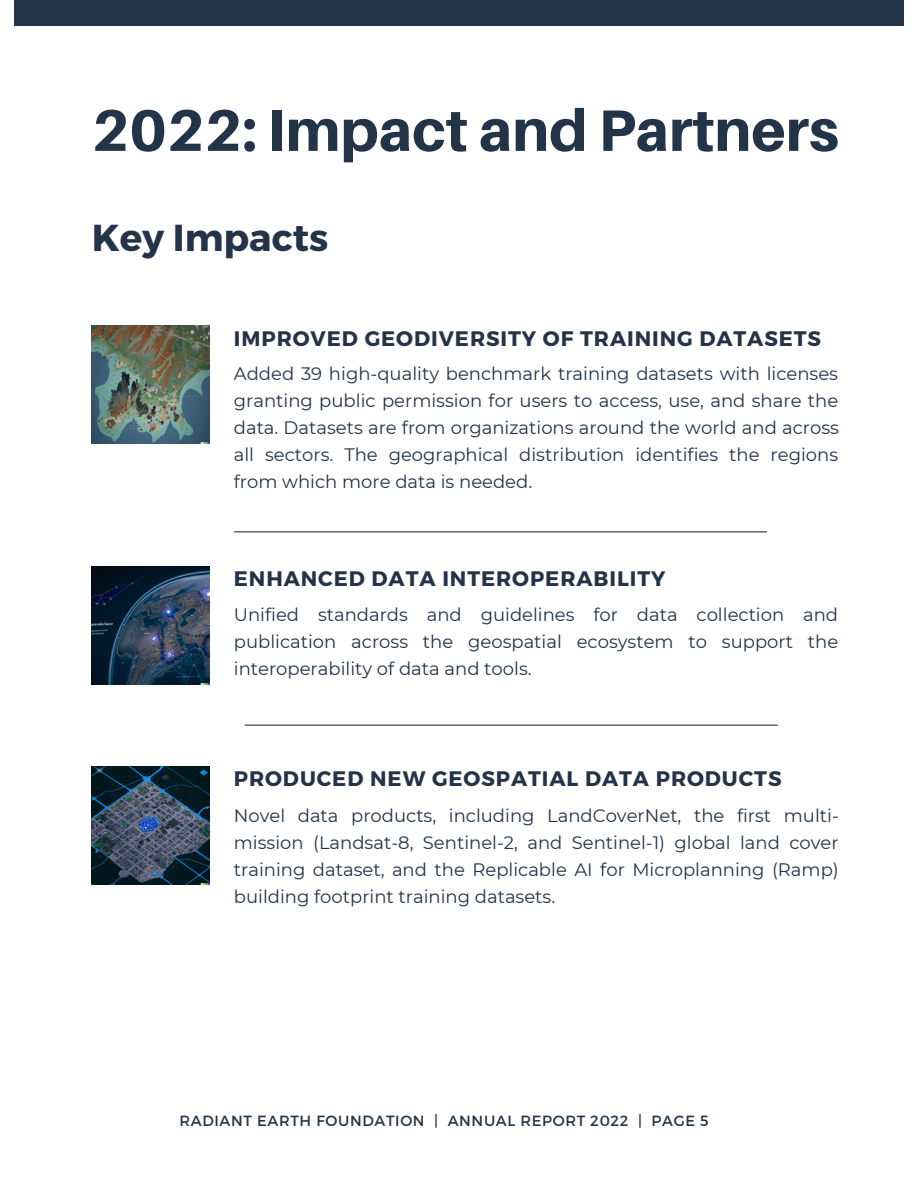
<style>
.page{position:relative;width:918px;height:1188px;background:#fff}
.page>*{position:absolute;margin:0;border:0;box-sizing:border-box;transform-origin:0 0}
.t1{font:800 58.5px "Aileron";color:#233348}
.t2{font:700 37.5px "Montserrat";color:#233348}
.t3{font:700 21px "Montserrat";letter-spacing:.045em;color:#233348}
.t4{font:18px/27px "Montserrat";color:#233348;text-align:justify}
.t5{font:14.7px "Montserrat";letter-spacing:.045em;color:#233348}
</style>
<div class="page">
<div style="left:15px;top:0;width:888px;height:26px;background:#233348"></div>
<hr style="left:234px;top:531px;width:533px;height:1px;background:#233348">
<img style="left:92px;top:326px;width:118px;height:118px">
<hr style="left:245px;top:725px;width:532px;height:1px;background:#233348">
<img style="left:92px;top:566px;width:118px;height:119px">
<img style="left:92px;top:766px;width:118px;height:118px">
<h1 class="t1" style="left:92px;top:94px;width:749px">2022: Impact and Partners</h1>
<h2 class="t2" style="left:92px;top:213px;width:238px">Key Impacts</h2>
<p class="t3" style="left:234px;top:325px;width:589px">IMPROVED GEODIVERSITY OF TRAINING DATASETS</p>
<p class="t4" style="left:234px;top:360px;width:607px">Added 39 high-quality benchmark training datasets with licenses granting public permission for users to access, use, and share the data. Datasets are from organizations around the world and across all sectors. The geographical distribution identifies the regions from which more data is needed.</p>
<p class="t3" style="left:234px;top:565px;width:433px">ENHANCED DATA INTEROPERABILITY</p>
<p class="t4" style="left:234px;top:601px;width:606px">Unified standards and guidelines for data collection and publication across the geospatial ecosystem to support the interoperability of data and tools.</p>
<p class="t3" style="left:234px;top:765px;width:549px">PRODUCED NEW GEOSPATIAL DATA PRODUCTS</p>
<p class="t4" style="left:234px;top:802px;width:607px">Novel data products, including LandCoverNet, the first multi&shy;mission (Landsat-8, Sentinel-2, and Sentinel-1) global land cover training dataset, and the Replicable AI for Microplanning (Ramp) building footprint training datasets.</p>
<p class="t5" style="left:180px;top:1112px;width:531px">RADIANT EARTH FOUNDATION | ANNUAL REPORT 2022 | PAGE 5</p>
</div>
